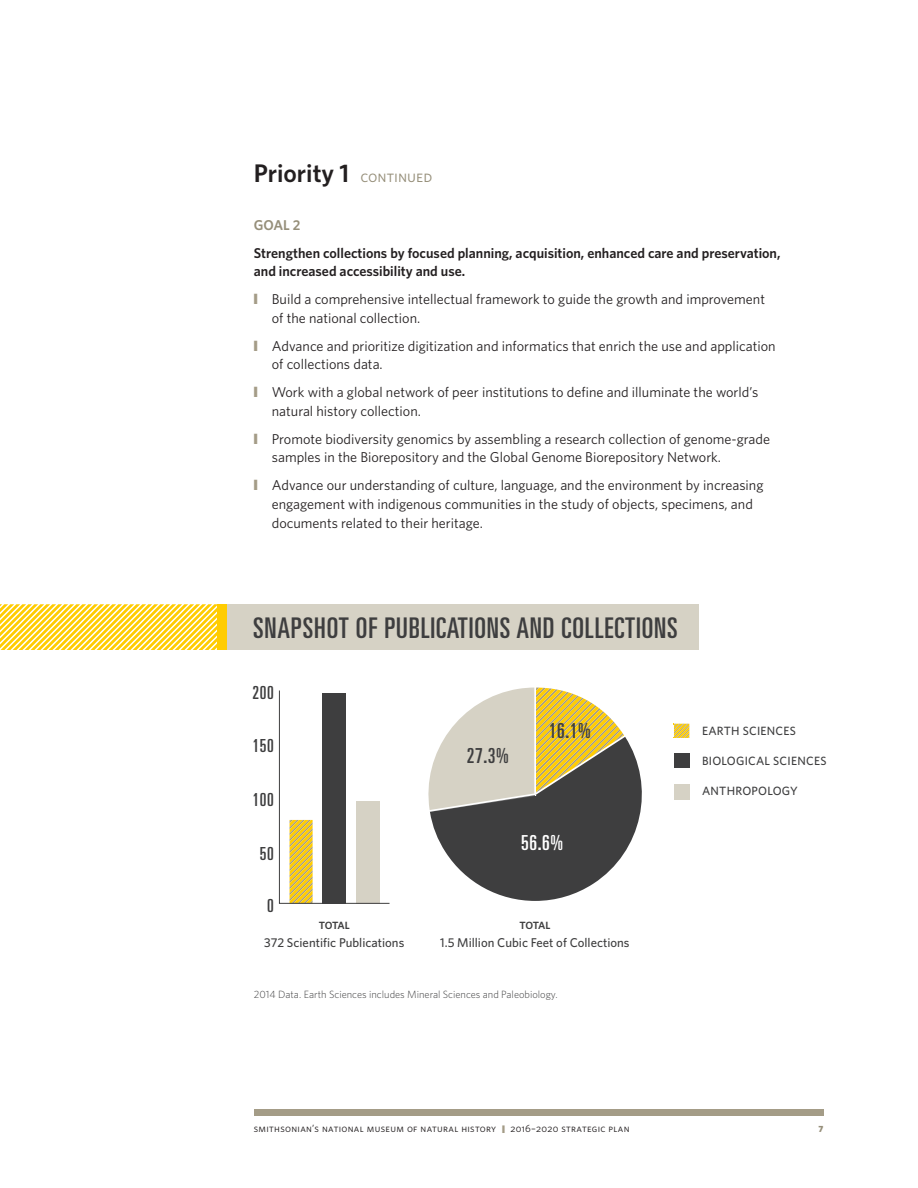
<style>
.page{position:relative;width:918px;height:1188px;background:#fff}
.page>*{position:absolute;margin:0;border:0;box-sizing:border-box;transform-origin:0 0}
.UNIVERSULTRACONDENSE{font:ultra-condensed 28.5px "Univers";letter-spacing:.03em;color:#3e3e3f}
.Heading{font:600 25.5px "Whitney";color:#231f20}
.UNIVERSULTRACONDENSE-2{font:ultra-condensed 20.7px "Univers";color:#3e3e3f}
.UNIVERSULTRACONDENSE-3{font:ultra-condensed 20.7px "Univers";color:#fff}
.UNIVERSULTRACONDENSE-4{font:ultra-condensed 18px "Univers";letter-spacing:.03em;color:#3e3e3f}
.t1{font:14.25px/18.8px "Whitney";color:#231f20}
.Sub_2{font:600 14.25px/18.8px "Whitney";color:#231f20}
.Sub_2-2{font:600 14.25px "Whitney";color:#968f7a}
.UNIVERSULTRACONDENSE-5{font:500 12.75px "Whitney";color:#3e3e3f}
.t2{font:12px "Whitney Medium SC";letter-spacing:.02em;color:#3e3e3f}
.t3{font:10.5px "Whitney Book SC";letter-spacing:.03em;color:#231f20}
.UNIVERSULTRACONDENSE-6{font:300 10.5px "Whitney";color:#3e3e3f}
.UNIVERSULTRACONDENSE-7{font:600 10.5px "Whitney";letter-spacing:-.04em;color:#3e3e3f}
.t4{font:900 9px "Whitney";color:#968f7a}
.s1{font-family:"Whitney Book SC";font-weight:400;font-size:16.5px;color:#968f7a}
.s2{font-family:"Monotype Sorts";color:#a49c87}
</style>
<div class="page">
<div style="left:254px;top:1110px;width:570px;height:6px;background:#a49c87"></div>
<div style="left:227px;top:604px;width:472px;height:195px;background:#d6d2c5"></div>
<div style="left:0;top:650px;width:833px;height:173px;background:#fff"></div>
<svg style="left:428px;top:688px;width:214px;height:213px"></svg>
<svg style="left:0;top:604px;width:390px;height:300px"></svg>
<div style="left:674px;top:754px;width:15px;height:14px;background:#3e3e3f"></div>
<div style="left:674px;top:784px;width:16px;height:16px;background:#d6d2c5"></div>
<svg style="left:674px;top:724px;width:15px;height:14px"></svg>
<p class="Heading" style="left:254px;top:157px;width:180px">Priority 1 <span class="s1">continued</span></p>
<p class="Sub_2-2" style="left:254px;top:215px;width:48px">GOAL 2</p>
<p class="Sub_2" style="left:254px;top:243px;width:528px">Strengthen collections by focused planning, acquisition, enhanced care and preservation, and increased accessibility and use.</p>
<p class="t1" style="left:272px;top:289px;width:495px;text-indent:-18px"><span class="s2">y</span> Build a comprehensive intellectual framework to guide the growth and improvement of the national collection.</p>
<p class="t1" style="left:272px;top:336px;width:505px;text-indent:-18px"><span class="s2">y</span> Advance and prioritize digitization and informatics that enrich the use and application of collections data.</p>
<p class="t1" style="left:272px;top:382px;width:488px;text-indent:-18px"><span class="s2">y</span> Work with a global network of peer institutions to define and illuminate the world’s natural history collection.</p>
<p class="t1" style="left:272px;top:429px;width:500px;text-indent:-18px"><span class="s2">y</span> Promote biodiversity genomics by assembling a research collection of genome-grade samples in the Biorepository and the Global Genome Biorepository Network.</p>
<p class="t1" style="left:272px;top:475px;width:493px;text-indent:-18px"><span class="s2">y</span> Advance our understanding of culture, language, and the environment by increasing engagement with indigenous communities in the study of objects, specimens, and documents related to their heritage.</p>
<p class="UNIVERSULTRACONDENSE" style="left:253px;top:612px;width:426px">SNAPSHOT OF PUBLICATIONS AND COLLECTIONS</p>
<p class="UNIVERSULTRACONDENSE-4" style="left:253px;top:682px;width:23px">200</p>
<p class="UNIVERSULTRACONDENSE-4" style="left:253px;top:736px;width:23px">150</p>
<p class="UNIVERSULTRACONDENSE-4" style="left:253px;top:790px;width:23px">100</p>
<p class="UNIVERSULTRACONDENSE-4" style="left:260px;top:843px;width:15px">50</p>
<p class="UNIVERSULTRACONDENSE-4" style="left:267px;top:896px;width:8px">0</p>
<p class="UNIVERSULTRACONDENSE-7" style="left:319px;top:919px;width:33px">TOTAL</p>
<p class="UNIVERSULTRACONDENSE-5" style="left:264px;top:934px;width:142px">372 Scientific Publications</p>
<p class="UNIVERSULTRACONDENSE-2" style="left:467px;top:744px;width:44px">27.3%</p>
<p class="UNIVERSULTRACONDENSE-2" style="left:549px;top:719px;width:44px">16.1%</p>
<p class="UNIVERSULTRACONDENSE-3" style="left:521px;top:831px;width:44px">56.6%</p>
<p class="UNIVERSULTRACONDENSE-7" style="left:519px;top:919px;width:33px">TOTAL</p>
<p class="UNIVERSULTRACONDENSE-5" style="left:440px;top:934px;width:191px">1.5 Million Cubic Feet of Collections</p>
<p class="UNIVERSULTRACONDENSE-6" style="left:254px;top:987px;width:305px">2014 Data. Earth Sciences includes Mineral Sciences and Paleobiology.</p>
<p class="t3" style="left:254px;top:1122px;width:377px">smithsonian’s national museum of natural history <span class="s2">y</span> 2016–2020 strategic plan</p>
<p class="t2" style="left:702px;top:724px;width:95px">EARTH SCIENCES</p>
<p class="t2" style="left:702px;top:754px;width:126px">BIOLOGICAL SCIENCES</p>
<p class="t2" style="left:702px;top:784px;width:97px">ANTHROPOLOGY</p>
<p class="t4" style="left:819px;top:1123px;width:6px">7</p>
</div>
